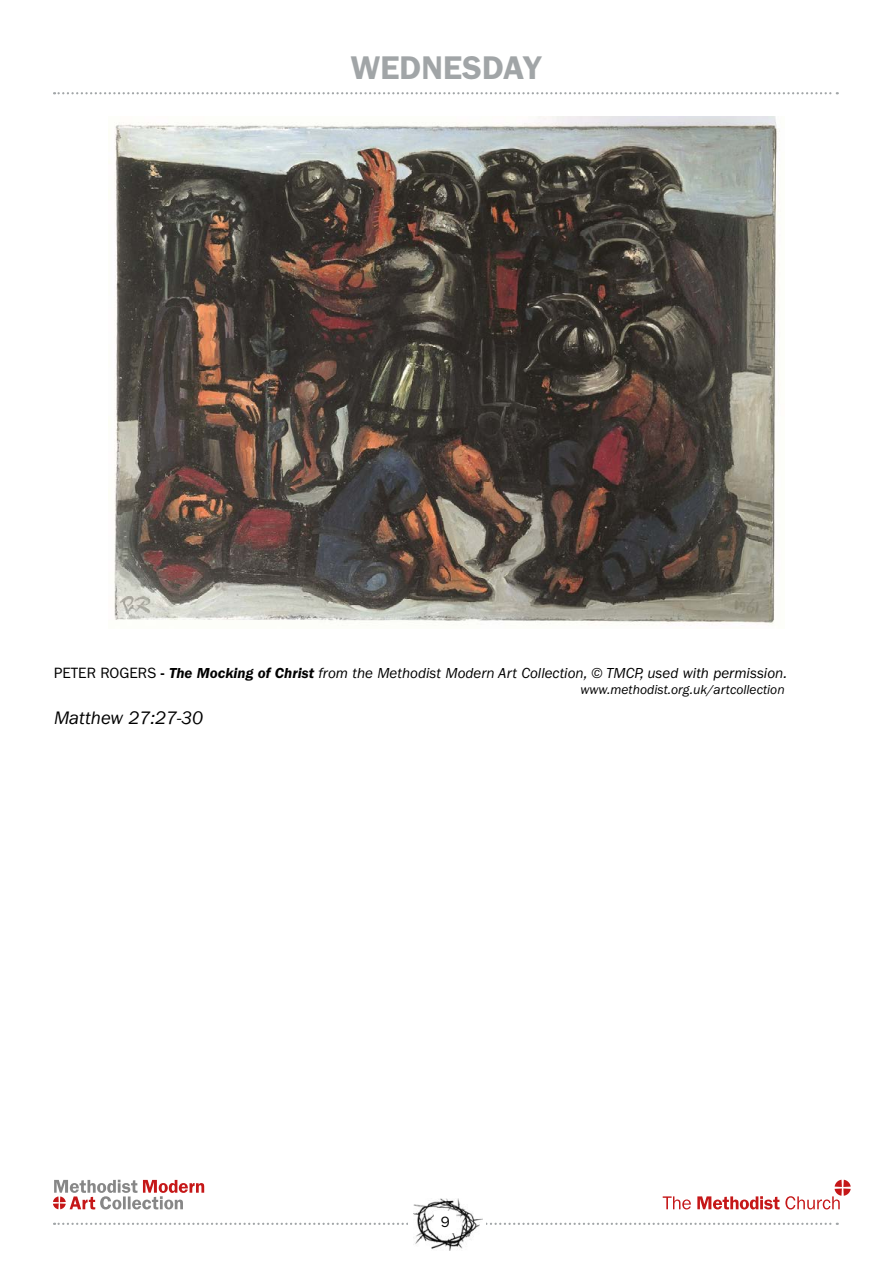
<style>
.page{position:relative;width:893px;height:1263px;background:#fff}
.page>*{position:absolute;margin:0;border:0;box-sizing:border-box;transform-origin:0 0}
.t1{font:600 33px "Franklin Gothic";color:#a1a5a7}
.t2{font:italic 18.75px "Franklin Gothic";color:#000}
.t3{font:italic 15px "Franklin Gothic";color:#000}
.t4{font:15px "Franklin Gothic";color:#000}
.t5{font:italic 13.5px "Franklin Gothic";color:#000}
.s1{font-style:normal}
.s2{font-weight:600;font-style:normal}
.s3{font-weight:600}
</style>
<div class="page">
<svg style="left:54px;top:1223px;width:784px;height:2px"></svg>
<svg style="left:53px;top:1180px;width:151px;height:29px"></svg>
<svg style="left:663px;top:1196px;width:28px;height:13px"></svg>
<svg style="left:697px;top:1180px;width:154px;height:29px"></svg>
<div style="left:408px;top:1194px;width:77px;height:59px;background:#fff"></div>
<img style="left:414px;top:1198px;width:69px;height:53px">
<div style="left:435px;top:1211px;width:21px;height:21px;background:#fff"></div>
<img style="left:114px;top:116px;width:666px;height:510px">
<svg style="left:54px;top:92px;width:784px;height:2px"></svg>
<h1 class="t1" style="left:351px;top:48px;width:193px">WEDNESDAY</h1>
<p class="t3" style="left:54px;top:664px;width:735px"><span class="s1">PETER ROGERS</span> <span class="s2">-</span> <span class="s3">The Mocking of Christ</span> from the Methodist Modern Art Collection, © TMCP, used with permission.</p>
<p class="t5" style="left:580px;top:682px;width:206px">www.methodist.org.uk/artcollection</p>
<p class="t2" style="left:54px;top:707px;width:151px">Matthew 27:27-30</p>
<p class="t4" style="left:441px;top:1213px;width:10px">9</p>
</div>
